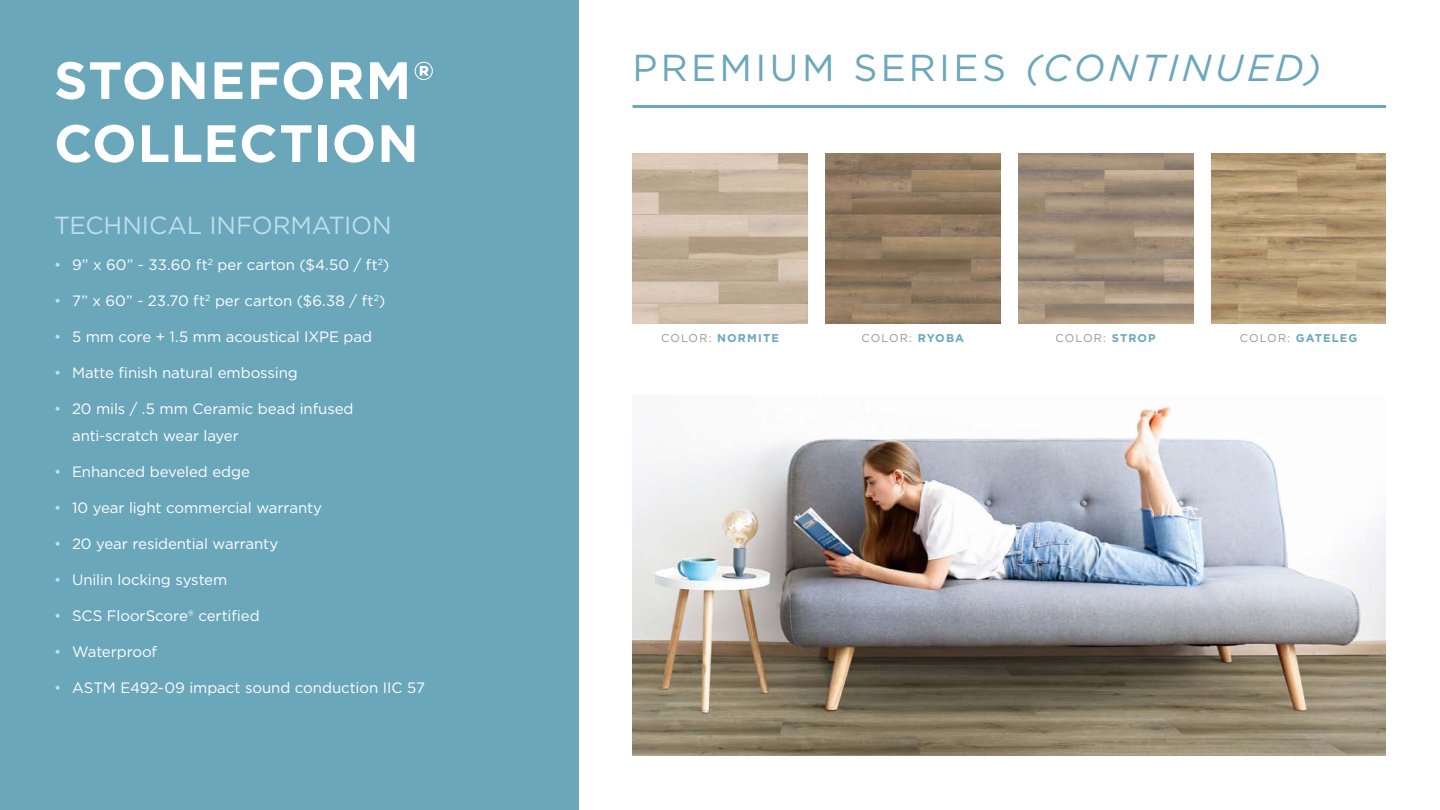
<style>
.page{position:relative;width:1440px;height:810px;background:#fff}
.page>*{position:absolute;margin:0;border:0;box-sizing:border-box;transform-origin:0 0}
.t1{font:700 52.5px/63px "Gotham";letter-spacing:.015em;color:#fff}
.t2{font:37.5px "Gotham";letter-spacing:.09em;color:#6ba7bb}
.t3{font:24.75px "Gotham";letter-spacing:-.005em;color:#bcdeec}
.t4{font:15px/27px "Gotham";letter-spacing:-.005em;color:#fff}
.t5{font:700 11.25px "Gotham";letter-spacing:.095em;color:#6ba7bb}
.t6{font:11.25px "Gotham";letter-spacing:.095em;color:#939598}
.s1{color:#bcdeec}
.s2{font-style:italic}
.s3{font-weight:400;color:#939598}
.s4{font-weight:700;color:#6ba7bb}
</style>
<div class="page">
<div style="left:0;top:0;width:579px;height:810px;background:#6ba7bb"></div>
<hr style="left:633px;top:105px;width:753px;height:3px;background:#6ba7bb">
<img style="left:825px;top:153px;width:175px;height:171px">
<img style="left:633px;top:153px;width:174px;height:171px">
<img style="left:1211px;top:153px;width:175px;height:171px">
<img style="left:1018px;top:153px;width:175px;height:171px">
<img style="left:633px;top:407px;width:753px;height:349px">
<h1 class="t1" style="left:54px;top:49px;width:381px">STONEFORM®<br>COLLECTION</h1>
<h3 class="t3" style="left:54px;top:209px;width:339px">TECHNICAL INFORMATION</h3>
<p class="t4" style="left:54px;top:251px;width:337px"><span class="s1">•</span> 9” x 60” - 33.60 ft<sup>2</sup> per carton ($4.50 / ft<sup>2</sup>)</p>
<p class="t4" style="left:54px;top:287px;width:333px"><span class="s1">•</span> 7” x 60” - 23.70 ft<sup>2</sup> per carton ($6.38 / ft<sup>2</sup>)</p>
<p class="t4" style="left:54px;top:323px;width:320px"><span class="s1">•</span> 5 mm core + 1.5 mm acoustical IXPE pad</p>
<p class="t4" style="left:54px;top:359px;width:245px"><span class="s1">•</span> Matte finish natural embossing</p>
<p class="t4" style="left:72px;top:395px;width:283px;text-indent:-18px"><span class="s1">•</span> 20 mils / .5 mm Ceramic bead infused anti-scratch wear layer</p>
<p class="t4" style="left:54px;top:458px;width:197px"><span class="s1">•</span> Enhanced beveled edge</p>
<p class="t4" style="left:54px;top:494px;width:270px"><span class="s1">•</span> 10 year light commercial warranty</p>
<p class="t4" style="left:54px;top:530px;width:226px"><span class="s1">•</span> 20 year residential warranty</p>
<p class="t4" style="left:54px;top:566px;width:175px"><span class="s1">•</span> Unilin locking system</p>
<p class="t4" style="left:54px;top:602px;width:207px"><span class="s1">•</span> SCS FloorScore® certified</p>
<p class="t4" style="left:54px;top:638px;width:104px"><span class="s1">•</span> Waterproof</p>
<p class="t4" style="left:54px;top:674px;width:372px"><span class="s1">•</span> ASTM E492-09 impact sound conduction IIC 57</p>
<h2 class="t2" style="left:633px;top:44px;width:690px">PREMIUM SERIES <span class="s2">(CONTINUED)</span></h2>
<p class="t5" style="left:661px;top:331px;width:119px"><span class="s3">COLOR:</span> NORMITE</p>
<p class="t6" style="left:862px;top:331px;width:104px">COLOR: <span class="s4">RYOBA</span></p>
<p class="t6" style="left:1056px;top:331px;width:102px">COLOR: <span class="s4">STROP</span></p>
<p class="t5" style="left:1240px;top:331px;width:119px"><span class="s3">COLOR:</span> GATELEG</p>
</div>
